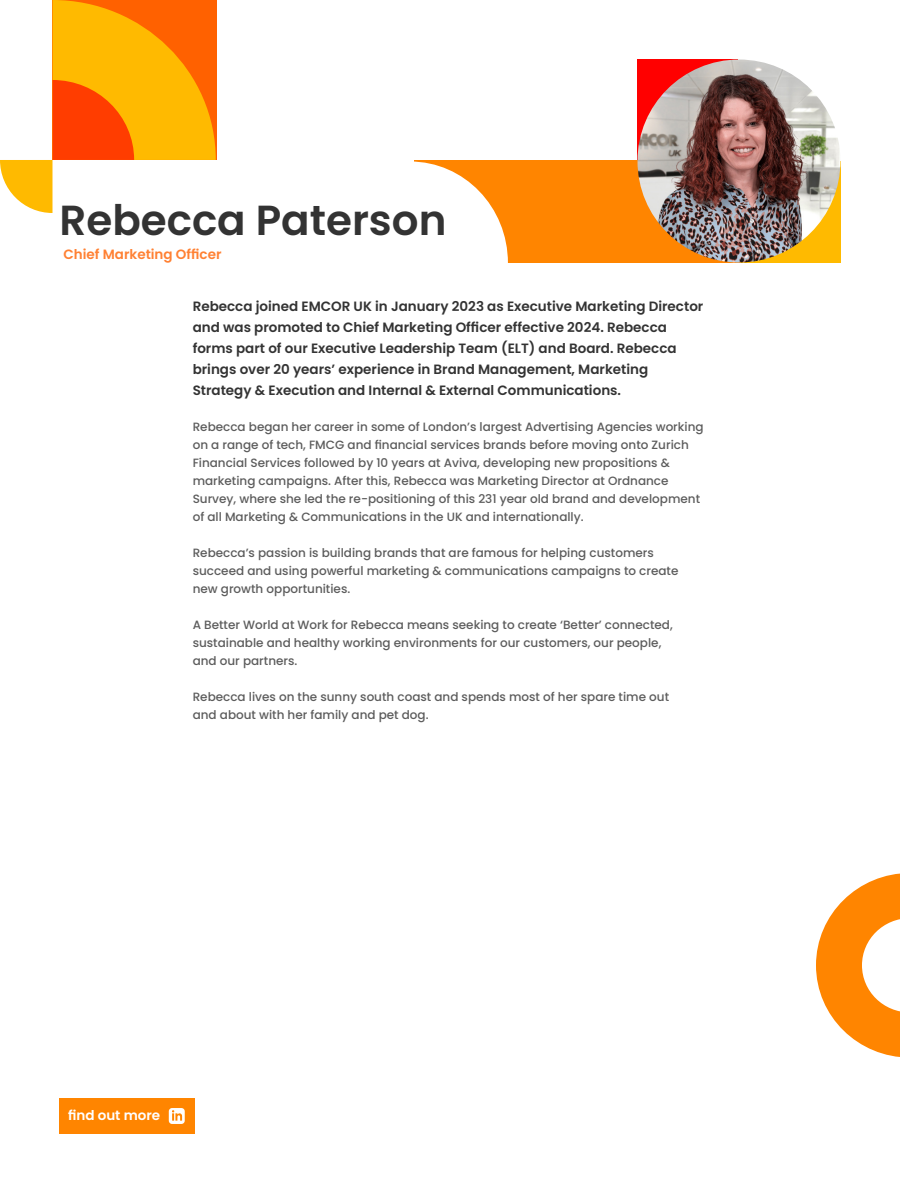
<style>
.page{position:relative;width:900px;height:1200px;background:#fff}
.page>*{position:absolute;margin:0;border:0;box-sizing:border-box;transform-origin:0 0}
.t1{font:600 42px "Poppins";color:#333}
.t2{font:600 13.5px/21px "Poppins";color:#333}
.t3{font:600 13.5px "Poppins";color:#ff8133}
.t4{font:600 13.5px "Poppins";color:#fff}
.t5{font:500 12px/18px "Poppins";color:#5c5c5c}
</style>
<div class="page">
<div style="left:739px;top:161px;width:101px;height:101px;background:#ffba00"></div>
<div style="left:638px;top:60px;width:100px;height:102px;background:#f00"></div>
<div style="left:414px;top:160px;width:326px;height:102px;background:#ff8500"></div>
<img style="left:638px;top:60px;width:202px;height:202px;border-radius:101px">
<svg style="left:414px;top:162px;width:94px;height:101px"></svg>
<div style="left:60px;top:1098px;width:135px;height:36px;background:#ff8500"></div>
<svg style="left:169px;top:1108px;width:16px;height:16px"></svg>
<svg style="left:0;top:0;width:216px;height:213px"></svg>
<svg style="left:816px;top:873px;width:84px;height:184px"></svg>
<h1 class="t1" style="left:60px;top:196px;width:388px">Rebecca Paterson</h1>
<p class="t3" style="left:63px;top:246px;width:160px">Chief Marketing Officer</p>
<p class="t2" style="left:193px;top:296px;width:512px">Rebecca joined EMCOR UK in January 2023 as Executive Marketing Director and was promoted to Chief Marketing Officer effective 2024. Rebecca forms part of our Executive Leadership Team (ELT) and Board. Rebecca brings over 20 years’ experience in Brand Management, Marketing Strategy &amp; Execution and Internal &amp; External Communications.</p>
<p class="t5" style="left:193px;top:418px;width:512px">Rebecca began her career in some of London’s largest Advertising Agencies working on a range of tech, FMCG and financial services brands before moving onto Zurich Financial Services followed by 10 years at Aviva, developing new propositions &amp; marketing campaigns. After this, Rebecca was Marketing Director at Ordnance Survey, where she led the re-positioning of this 231 year old brand and development of all Marketing &amp; Communications in the UK and internationally.</p>
<p class="t5" style="left:193px;top:544px;width:487px">Rebecca’s passion is building brands that are famous for helping customers succeed and using powerful marketing &amp; communications campaigns to create new growth opportunities.</p>
<p class="t5" style="left:193px;top:616px;width:482px">A Better World at Work for Rebecca means seeking to create ‘Better’ connected, sustainable and healthy working environments for our customers, our people, and our partners.</p>
<p class="t5" style="left:193px;top:688px;width:478px">Rebecca lives on the sunny south coast and spends most of her spare time out and about with her family and pet dog.</p>
<p class="t4" style="left:68px;top:1108px;width:94px">find out more</p>
</div>
